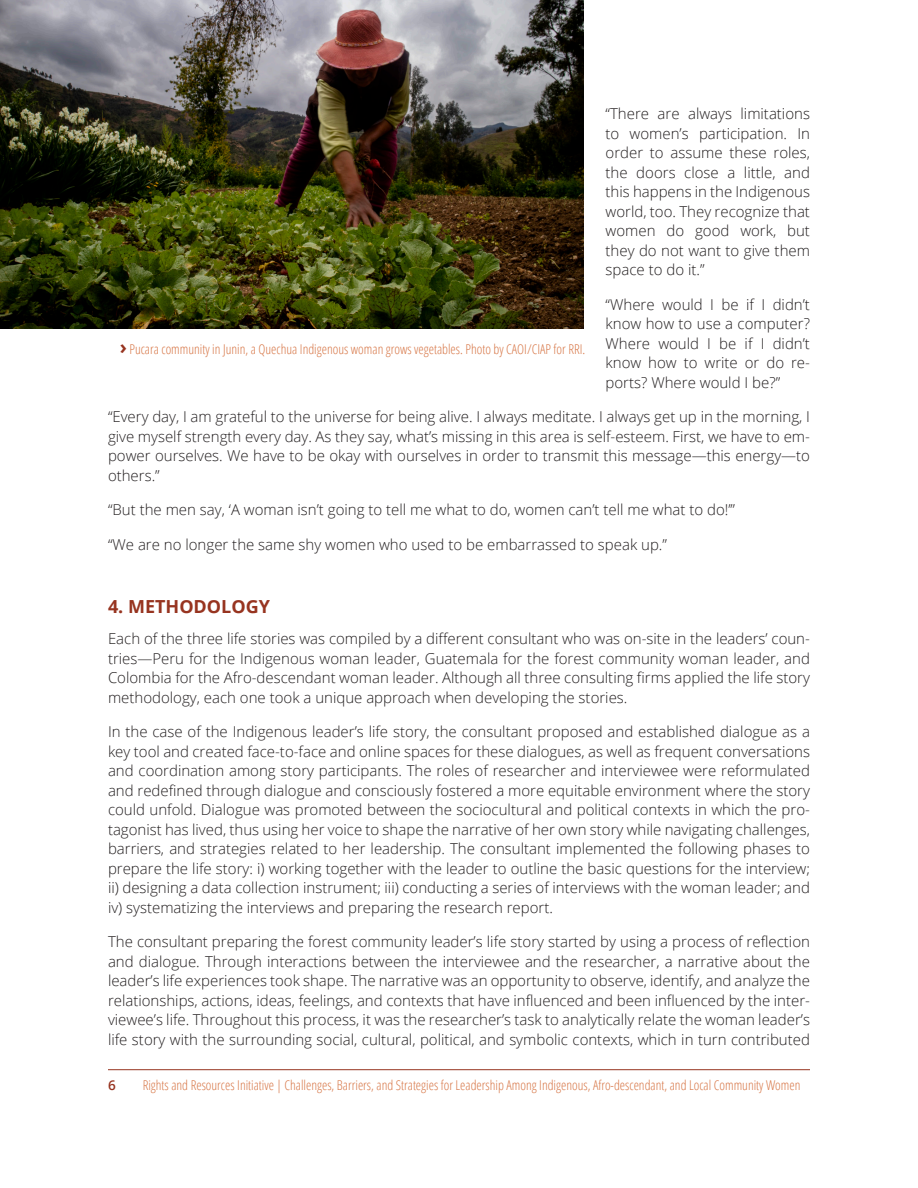
<style>
.page{position:relative;width:918px;height:1188px;background:#fff}
.page>*{position:absolute;margin:0;border:0;box-sizing:border-box;transform-origin:0 0}
.Heading_1{font:700 18px "Open Sans";color:#973420}
.Body{font:300 15px/19.5px "Open Sans";color:#231f20;text-align:justify}
.t1{font:300 condensed 13.5px "Open Sans";color:#d77646}
.t2{font:600 13.5px "Open Sans";color:#973420}
.s1{font-weight:700;font-stretch:normal;font-size:19.5px;color:#973420}
</style>
<div class="page">
<hr style="left:108px;top:1069px;width:702px;height:1px;background:#973420">
<img style="left:0;top:0;width:584px;height:328px">
<p class="Body" style="left:606px;top:104px;width:206px">“There are always limitations to women’s participation. In order to assume these roles, the doors close a little, and this happens in the Indigenous world, too. They recognize that women do good work, but they do not want to give them space to do it.”</p>
<p class="Body" style="left:606px;top:294px;width:206px">“Where would I be if I didn’t know how to use a computer?<br>Where would I be if I didn’t know how to write or do re&shy;ports? Where would I be?”</p>
<p class="Body" style="left:108px;top:407px;width:704px">“Every day, I am grateful to the universe for being alive. I always meditate. I always get up in the morning, I give myself strength every day. As they say, what’s missing in this area is self-esteem. First, we have to em&shy;power ourselves. We have to be okay with ourselves in order to transmit this message—this energy—to others.”</p>
<p class="Body" style="left:108px;top:500px;width:629px">“But the men say, ‘A woman isn’t going to tell me what to do, women can’t tell me what to do!’”</p>
<p class="Body" style="left:108px;top:534px;width:561px">“We are no longer the same shy women who used to be embarrassed to speak up.”</p>
<p class="t1" style="left:120px;top:340px;width:467px"><span class="s1">›</span> Pucara community in Junin, a Quechua Indigenous woman grows vegetables. Photo by CAOI/CIAP for RRI.</p>
<p class="Heading_1" style="left:108px;top:594px;width:164px">4. METHODOLOGY</p>
<p class="Body" style="left:108px;top:629px;width:704px">Each of the three life stories was compiled by a different consultant who was on-site in the leaders’ coun&shy;tries—Peru for the Indigenous woman leader, Guatemala for the forest community woman leader, and Colombia for the Afro-descendant woman leader. Although all three consulting firms applied the life story methodology, each one took a unique approach when developing the stories.</p>
<p class="Body" style="left:108px;top:722px;width:704px">In the case of the Indigenous leader’s life story, the consultant proposed and established dialogue as a key tool and created face-to-face and online spaces for these dialogues, as well as frequent conversations and coordination among story participants. The roles of researcher and interviewee were reformulated and redefined through dialogue and consciously fostered a more equitable environment where the story could unfold. Dialogue was promoted between the sociocultural and political contexts in which the pro&shy;tagonist has lived, thus using her voice to shape the narrative of her own story while navigating challenges, barriers, and strategies related to her leadership. The consultant implemented the following phases to prepare the life story: i) working together with the leader to outline the basic questions for the interview; ii) designing a data collection instrument; iii) conducting a series of interviews with the woman leader; and iv) systematizing the interviews and preparing the research report.</p>
<p class="Body" style="left:108px;top:932px;width:704px">The consultant preparing the forest community leader’s life story started by using a process of reflection and dialogue. Through interactions between the interviewee and the researcher, a narrative about the leader’s life experiences took shape. The narrative was an opportunity to observe, identify, and analyze the relationships, actions, ideas, feelings, and contexts that have influenced and been influenced by the inter&shy;viewee’s life. Throughout this process, it was the researcher’s task to analytically relate the woman leader’s life story with the surrounding social, cultural, political, and symbolic contexts, which in turn contributed</p>
<p class="t2" style="left:108px;top:1076px;width:9px">6</p>
<p class="t1" style="left:143px;top:1076px;width:659px">Rights and Resources Initiative | Challenges, Barriers, and Strategies for Leadership Among Indigenous, Afro-descendant, and Local Community Women</p>
</div>
